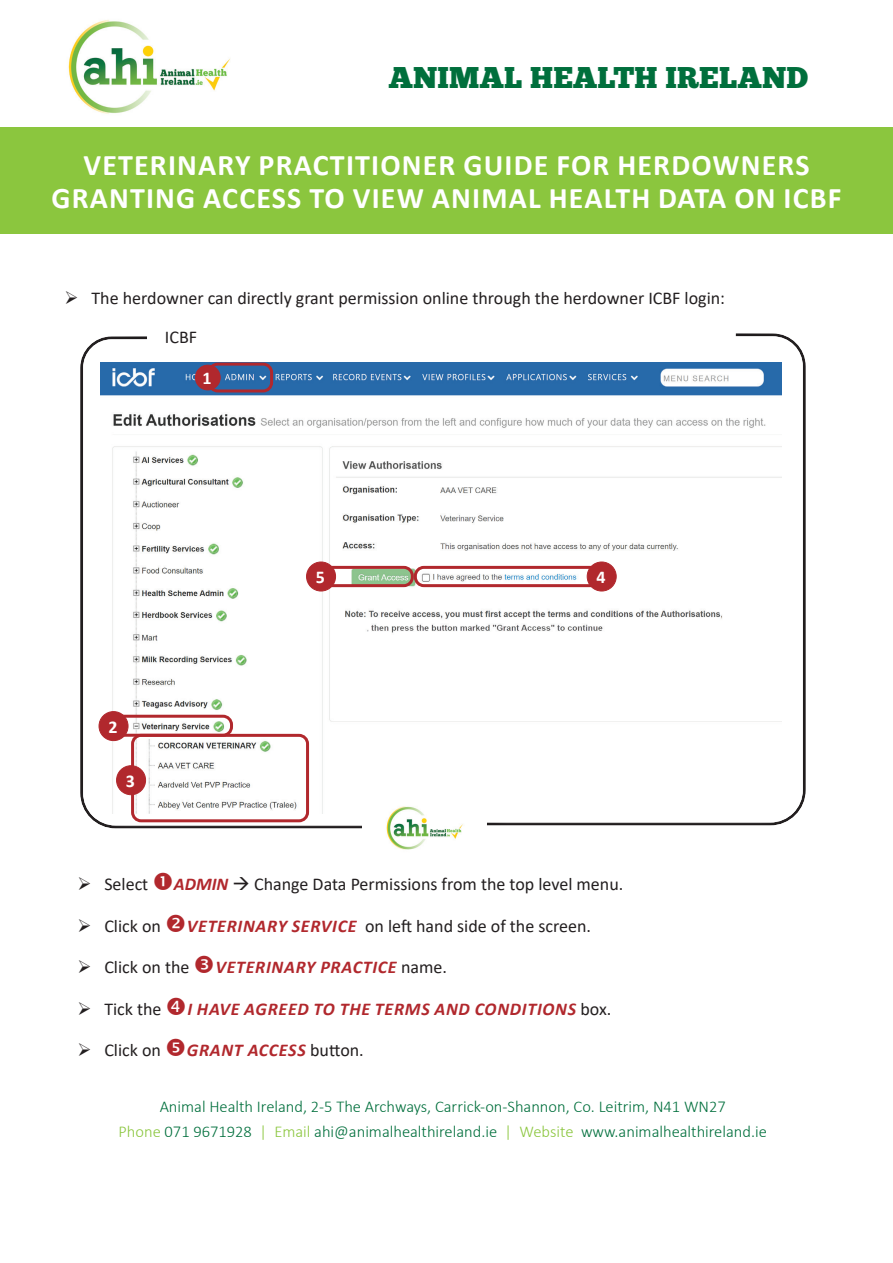
<style>
.page{position:relative;width:893px;height:1263px;background:#fff}
.page>*{position:absolute;margin:0;border:0;box-sizing:border-box;transform-origin:0 0}
.t1{font:700 30px/33px "Calibri";letter-spacing:.04em;color:#fff;text-align:center}
.t2{font:30px "Chunk Five";color:#006f3c}
.t3{font:18px "Calibri";color:#231f20}
.t4{font:italic 700 18px "Calibri";letter-spacing:.04em;color:#b1282d}
.t5{font:700 18px "Calibri";color:#fff}
.t6{font:300 16.5px/25.2px "Calibri";color:#006f3c;text-align:center}
.s1{font-weight:700;font-style:italic;color:#b1282d}
.s2{font-weight:400;font-style:normal;color:#231f20}
.s3{color:#8bc63e}
</style>
<div class="page">
<div style="left:0;top:128px;width:893px;height:106px;background:#8bc63e"></div>
<img style="left:68px;top:20px;width:162px;height:94px">
<div style="left:80px;top:334px;width:307px;height:495px;background:#231f20;opacity:.75"></div>
<img style="left:101px;top:363px;width:384px;height:450px">
<div style="left:485px;top:331px;width:321px;height:495px;background:#231f20;opacity:.75"></div>
<div style="left:362px;top:803px;width:113px;height:51px;background:#fff"></div>
<img style="left:386px;top:806px;width:77px;height:44px">
<div style="left:208px;top:363px;width:65px;height:29px;border:3px solid #b1282d;border-radius:9px"></div>
<div style="left:195px;top:365px;width:25px;height:25px;background:#b1282d;border-radius:50%"></div>
<div style="left:195px;top:365px;width:26px;height:25px;border:1px solid #b1282d;border-radius:50%"></div>
<div style="left:112px;top:715px;width:121px;height:22px;border:3px solid #b1282d;border-radius:9px"></div>
<div style="left:131px;top:734px;width:178px;height:88px;border:3px solid #b1282d;border-radius:9px"></div>
<div style="left:117px;top:766px;width:29px;height:29px;background:#b1282d;border-radius:50%"></div>
<div style="left:116px;top:765px;width:30px;height:30px;border:1px solid #b1282d;border-radius:50%"></div>
<div style="left:414px;top:566px;width:188px;height:21px;border:3px solid #b1282d;border-radius:9px"></div>
<div style="left:587px;top:562px;width:29px;height:29px;background:#b1282d;border-radius:50%"></div>
<div style="left:587px;top:562px;width:30px;height:29px;border:1px solid #b1282d;border-radius:50%"></div>
<div style="left:316px;top:566px;width:98px;height:21px;border:3px solid #b1282d;border-radius:9px"></div>
<div style="left:99px;top:712px;width:29px;height:29px;background:#b1282d;border-radius:50%"></div>
<div style="left:99px;top:711px;width:29px;height:30px;border:1px solid #b1282d;border-radius:50%"></div>
<div style="left:307px;top:562px;width:29px;height:29px;background:#b1282d;border-radius:50%"></div>
<div style="left:306px;top:562px;width:30px;height:29px;border:1px solid #b1282d;border-radius:50%"></div>
<h1 class="t2" style="left:389px;top:59px;width:421px">ANIMAL HEALTH IRELAND</h1>
<h1 class="t1" style="left:51px;top:149px;width:792px">VETERINARY PRACTITIONER GUIDE FOR HERDOWNERS<br>GRANTING ACCESS TO VIEW ANIMAL HEALTH DATA ON ICBF</h1>
<p class="t3" style="left:92px;top:285px;width:635px">The herdowner can directly grant permission online through the herdowner ICBF login:</p>
<p class="t3" style="left:165px;top:325px;width:34px">ICBF</p>
<p class="t5" style="left:202px;top:366px;width:11px">1</p>
<p class="t5" style="left:108px;top:714px;width:11px">2</p>
<p class="t5" style="left:126px;top:768px;width:11px">3</p>
<p class="t5" style="left:316px;top:564px;width:11px">5</p>
<p class="t5" style="left:596px;top:564px;width:11px">4</p>
<p class="t3" style="left:104px;top:871px;width:45px">Select</p>
<p class="t3" style="left:174px;top:871px;width:451px"><span class="s1">ADMIN</span> → Change Data Permissions from the top level menu.</p>
<p class="t3" style="left:104px;top:913px;width:58px">Click on</p>
<p class="t3" style="left:187px;top:913px;width:406px"><span class="s1">VETERINARY SERVICE</span> on left hand side of the screen.</p>
<p class="t3" style="left:104px;top:955px;width:87px">Click on the</p>
<p class="t4" style="left:215px;top:954px;width:233px">VETERINARY PRACTICE <span class="s2">name.</span></p>
<p class="t3" style="left:104px;top:996px;width:59px">Tick the</p>
<p class="t4" style="left:187px;top:996px;width:426px">I HAVE AGREED TO THE TERMS AND CONDITIONS <span class="s2">box.</span></p>
<p class="t3" style="left:104px;top:1038px;width:58px">Click on</p>
<p class="t4" style="left:187px;top:1037px;width:178px">GRANT ACCESS <span class="s2">button.</span></p>
<p class="t6" style="left:119px;top:1093px;width:650px">Animal Health Ireland, 2-5 The Archways, Carrick-on-Shannon, Co. Leitrim, N41 WN27<br><span class="s3">Phone</span> 071 9671928 <span class="s3">| Email</span> ahi@animalhealthireland.ie <span class="s3">| Website</span> www.animalhealthireland.ie</p>
</div>
